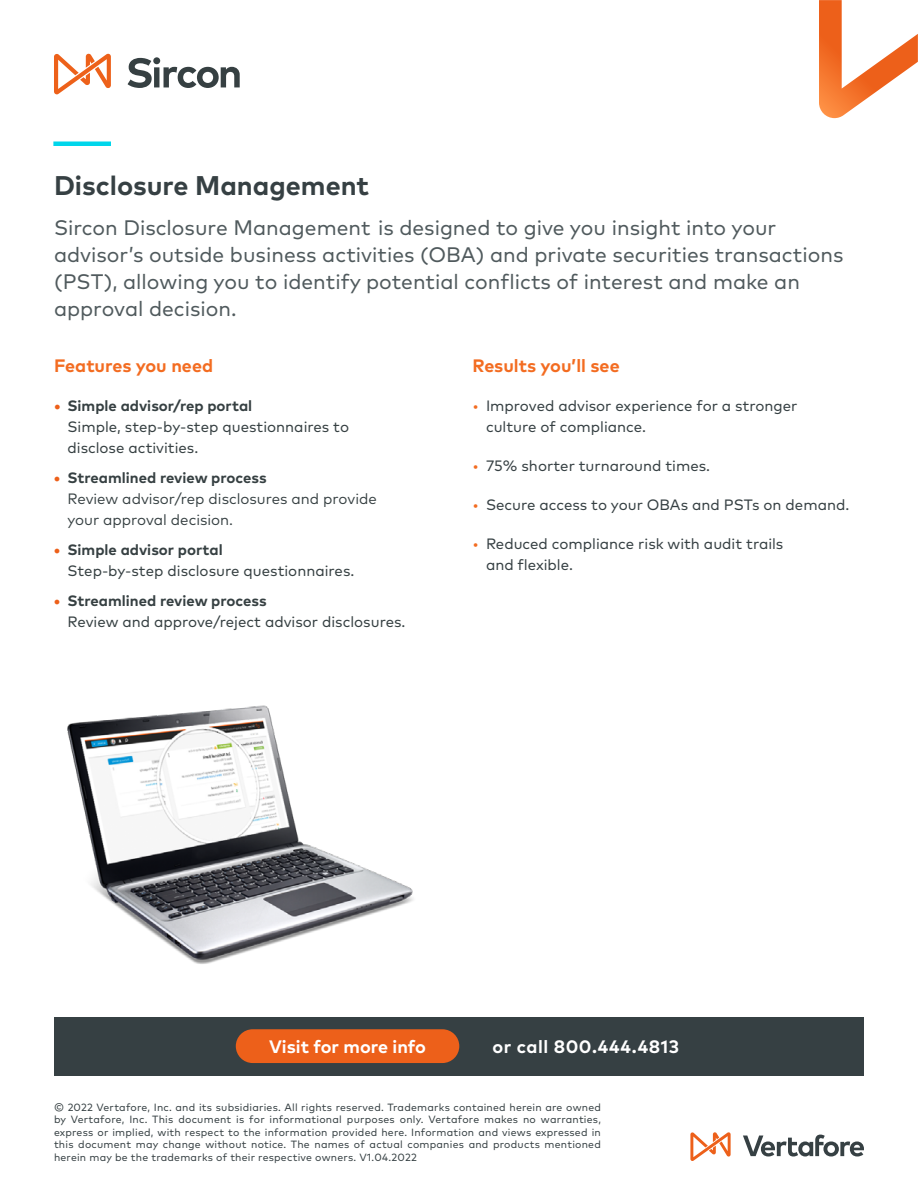
<style>
.page{position:relative;width:918px;height:1188px;background:#fff}
.page>*{position:absolute;margin:0;border:0;box-sizing:border-box;transform-origin:0 0}
.t1{font:700 27px "Mark Pro";color:#364043}
.t2{font:21px/27px "Mark Pro";color:#505a5d}
.t3{font:700 18px "Mark Pro";color:#f36c21}
.t4{font:700 18px "Mark Pro";letter-spacing:.03em;color:#fff}
.t5{font:700 18px "Mark Pro";color:#fff}
.t6{font:15px/21px "Mark Pro";color:#364042}
.t7{font:15px/21px "Mark Pro";color:#364043}
.t8{font:15px/21px "Mark Pro";color:#364042}
.t9{font:10.5px/12.6px "Mark Pro";letter-spacing:.02em;color:#364043;text-align:justify}
.s1{font-weight:700;color:#ed601a}
.s2{font-weight:700}
.s3{color:#f36c21}
</style>
<div class="page">
<svg style="left:690px;top:1132px;width:41px;height:29px"></svg>
<svg style="left:743px;top:1135px;width:121px;height:22px"></svg>
<div style="left:54px;top:1017px;width:810px;height:59px;background:#364043"></div>
<img style="left:67px;top:705px;width:346px;height:259px">
<svg style="left:54px;top:53px;width:57px;height:41px"></svg>
<svg style="left:128px;top:57px;width:112px;height:31px"></svg>
<div style="left:236px;top:1029px;width:223px;height:34px;background:#ed601a;border-radius:17px"></div>
<svg style="left:819px;top:0;width:99px;height:118px"></svg>
<hr style="left:53px;top:142px;width:58px;height:4px;background:#00d6eb">
<h1 class="t1" style="left:54px;top:165px;width:317px">Disclosure Management</h1>
<p class="t2" style="left:54px;top:213px;width:791px">Sircon Disclosure Management is designed to give you insight into your advisor’s outside business activities (OBA) and private securities transactions (PST), allowing you to identify potential conflicts of interest and make an approval decision.</p>
<h3 class="t3" style="left:54px;top:352px;width:161px">Features you need</h3>
<h3 class="t6" style="left:67px;top:394px;width:283px;text-indent:-13px"><span class="s1">•</span> <span class="s2">Simple advisor/rep portal<br></span>Simple, step-by-step questionnaires to disclose activities.</h3>
<h3 class="t8" style="left:67px;top:466px;width:311px;text-indent:-14px"><span class="s1">•</span> <span class="s2">Streamlined review process<br></span>Review advisor/rep disclosures and provide your approval decision.</h3>
<h3 class="t6" style="left:67px;top:538px;width:288px;text-indent:-14px"><span class="s1">•</span> <span class="s2">Simple advisor portal<br></span>Step-by-step disclosure questionnaires.</h3>
<h3 class="t6" style="left:67px;top:589px;width:339px;text-indent:-14px"><span class="s1">•</span> <span class="s2">Streamlined review process<br></span>Review and approve/reject advisor disclosures.</h3>
<h3 class="t3" style="left:472px;top:352px;width:149px">Results you’ll see</h3>
<h3 class="t7" style="left:486px;top:394px;width:313px;text-indent:-14px"><span class="s3">•</span> Improved advisor experience for a stronger culture of compliance.</h3>
<h3 class="t7" style="left:472px;top:454px;width:239px"><span class="s3">•</span> 75% shorter turnaround times.</h3>
<h3 class="t7" style="left:472px;top:493px;width:378px"><span class="s3">•</span> Secure access to your OBAs and PSTs on demand.</h3>
<h3 class="t7" style="left:486px;top:532px;width:299px;text-indent:-14px"><span class="s3">•</span> Reduced compliance risk with audit trails and flexible.</h3>
<h3 class="t5" style="left:269px;top:1033px;width:158px">Visit for more info</h3>
<h3 class="t4" style="left:493px;top:1033px;width:188px">or call 800.444.4813</h3>
<p class="t9" style="left:54px;top:1100px;width:548px">© 2022 Vertafore, Inc. and its subsidiaries. All rights reserved. Trademarks contained herein are owned by Vertafore, Inc. This document is for informational purposes only. Vertafore makes no warranties, express or implied, with respect to the information provided here. Information and views expressed in this document may change without notice. The names of actual companies and products mentioned herein may be the trademarks of their respective owners. V1.04.2022</p>
</div>
